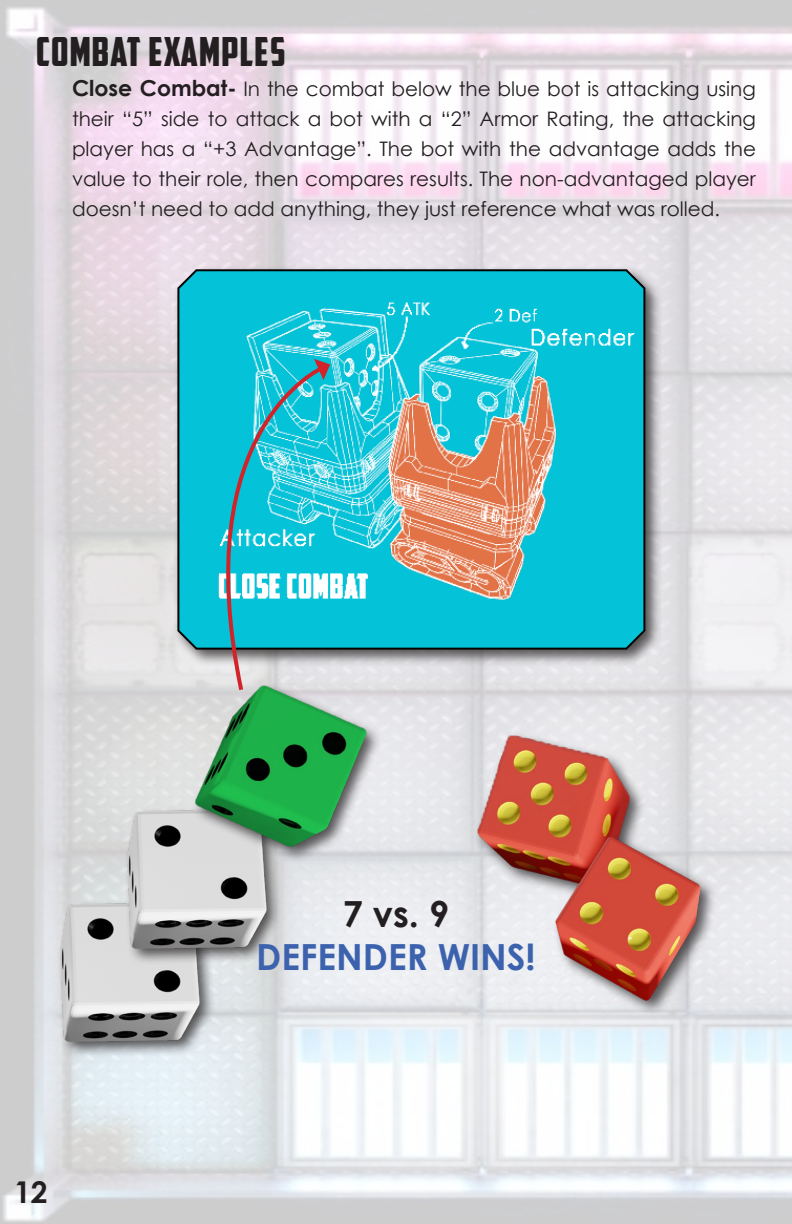
<style>
.page{position:relative;width:792px;height:1224px;background:#fff}
.page>*{position:absolute;margin:0;border:0;box-sizing:border-box;transform-origin:0 0}
.t1{font:40px "American Captain";letter-spacing:.03em;color:#231f20}
.t2{font:700 36px "Century Gothic";color:#3c62ae}
.t3{font:700 36px "Century Gothic";color:#231f20}
.t4{font:700 30px "Century Gothic";color:#231f20}
.t5{font:20px/30px "Century Gothic";color:#231f20;text-align:justify}
.s1{font-weight:700;font-size:22px}
</style>
<div class="page">
<div style="left:57px;top:899px;width:159px;height:159px;background:#231f20;opacity:.75"></div>
<img style="left:61px;top:903px;width:138px;height:139px">
<div style="left:173px;top:265px;width:489px;height:402px;background:#231f20;opacity:.75"></div>
<svg style="left:176px;top:267px;width:470px;height:384px;background:#3db9c3"></svg>
<div style="left:123px;top:806px;width:159px;height:159px;background:#231f20;opacity:.75"></div>
<img style="left:127px;top:810px;width:139px;height:139px">
<div style="left:192px;top:682px;width:191px;height:181px;background:#231f20;opacity:.75"></div>
<img style="left:196px;top:681px;width:171px;height:171px">
<div style="left:473px;top:732px;width:173px;height:172px;background:#231f20;opacity:.75"></div>
<img style="left:477px;top:736px;width:153px;height:152px">
<div style="left:552px;top:833px;width:165px;height:183px;background:#231f20;opacity:.75"></div>
<img style="left:556px;top:837px;width:145px;height:163px">
<svg style="left:186px;top:364px;width:140px;height:330px;background:#3bc2d2"></svg>
<svg style="left:314px;top:359px;width:16px;height:21px"></svg>
<p class="t1" style="left:36px;top:28px;width:251px">COMBAT EXAMPLES</p>
<p class="t5" style="left:72px;top:73px;width:686px"><span class="s1">Close Combat-</span> In the combat below the blue bot is attacking using their “5” side to attack a bot with a “2” Armor Rating, the attacking player has a “+3 Advantage”. The bot with the advantage adds the value to their role, then compares results. The non-advantaged player doesn’t need to add anything, they just reference what was rolled.</p>
<h3 class="t4" style="left:14px;top:1170px;width:35px">12</h3>
<p class="t3" style="left:343px;top:887px;width:108px">7 vs. 9</p>
<p class="t2" style="left:256px;top:930px;width:281px">DEFENDER WINS!</p>
</div>
